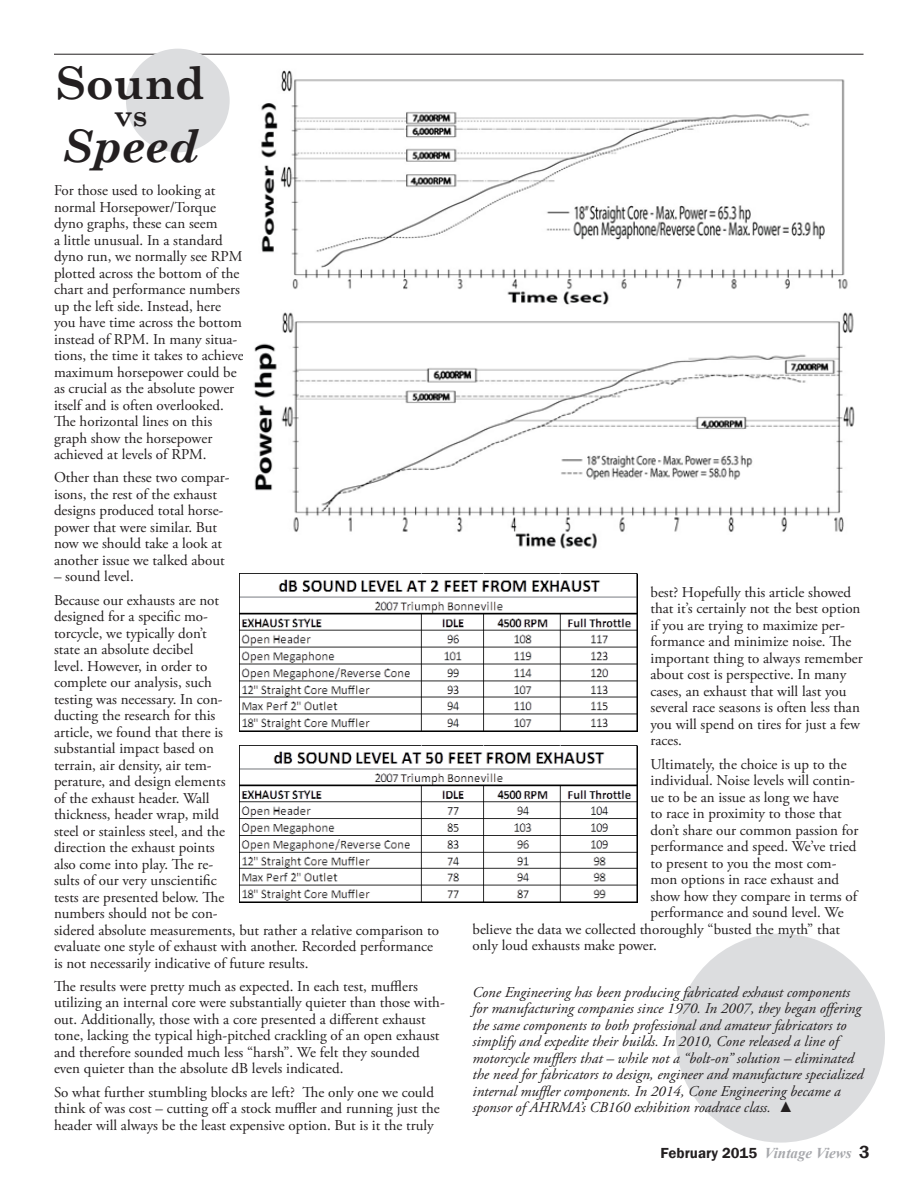
<style>
.page{position:relative;width:918px;height:1188px;background:#fff}
.page>*{position:absolute;margin:0;border:0;box-sizing:border-box;transform-origin:0 0}
.t1{font:700 45px "Century Schoolbook";color:#231f20}
.t2{font:italic 700 45px "Century Schoolbook";color:#231f20}
.t3{font:700 30px "Century Schoolbook";color:#231f20}
.t4{font:15px/16.5px "Adobe Garamond Pro";color:#231f20}
.t5{font:italic 15px/16.5px "Adobe Garamond Pro";color:#231f20}
.t6{font:600 15px "Franklin Gothic";color:#231f20}
.s1{font-family:"Times New Roman";font-style:normal}
.s2{font-family:"Times New Roman";font-weight:700;font-style:italic;color:#a8a9ad}
.s3{font-size:18px}
</style>
<div class="page">
<div style="left:676px;top:934px;width:209px;height:209px;background:#dcdddf;border-radius:50%"></div>
<hr style="left:54px;top:54px;width:810px;height:1px;background:#231f20">
<div style="left:126px;top:49px;width:104px;height:103px;background:#dcdddf;border-radius:50%"></div>
<img style="left:239px;top:574px;width:398px;height:157px">
<img style="left:239px;top:745px;width:398px;height:158px">
<img style="left:261px;top:70px;width:587px;height:235px">
<img style="left:254px;top:312px;width:601px;height:237px">
<p class="t1" style="left:56px;top:48px;width:151px">Sound</p>
<p class="t3" style="left:114px;top:92px;width:35px">vs</p>
<p class="t2" style="left:62px;top:112px;width:138px">Speed</p>
<p class="t4" style="left:54px;top:183px;width:191px">For those used to looking at normal Horsepower/Torque dyno graphs, these can seem<br>a little unusual. In a standard dyno run, we normally see RPM plotted across the bottom of the chart and performance numbers up the left side. Instead, here you have time across the bottom instead of RPM. In many situa&shy;tions, the time it takes to achieve maximum horsepower could be as crucial as the absolute power itself and is often overlooked.<br>The horizontal lines on this graph show the horsepower achieved at levels of RPM.</p>
<p class="t4" style="left:54px;top:470px;width:177px">Other than these two compar&shy;isons, the rest of the exhaust designs produced total horse&shy;power that were similar. But now we should take a look at another issue we talked about</p>
<p class="t4" style="left:54px;top:569px;width:81px">– sound level.</p>
<p class="t4" style="left:54px;top:592px;width:387px">Because our exhausts are not<br>designed for a specific mo-<br>torcycle, we typically don’t<br>state an absolute decibel<br>level. However, in order to<br>complete our analysis, such<br>testing was necessary. In con-<br>ducting the research for this<br>article, we found that there is<br>substantial impact based on<br>terrain, air density, air tem-<br>perature, and design elements<br>of the exhaust header. Wall<br>thickness, header wrap, mild<br>steel or stainless steel, and the<br>direction the exhaust points<br>also come into play. The re-<br>sults of our very unscientific<br>tests are presented below. The<br>numbers should not be con-<br>sidered absolute measurements, but rather a relative comparison to evaluate one style of exhaust with another. Recorded performance is not necessarily indicative of future results.</p>
<p class="t4" style="left:54px;top:978px;width:392px">The results were pretty much as expected. In each test, mufflers utilizing an internal core were substantially quieter than those with&shy;out. Additionally, those with a core presented a different exhaust tone, lacking the typical high-pitched crackling of an open exhaust and therefore sounded much less “harsh”. We felt they sounded even quieter than the absolute dB levels indicated.</p>
<p class="t4" style="left:54px;top:1084px;width:387px">So what further stumbling blocks are left? The only one we could think of was cost – cutting off a stock muffler and running just the header will always be the least expensive option. But is it the truly</p>
<p class="t4" style="left:651px;top:585px;width:214px">best? Hopefully this article showed that it’s certainly not the best option if you are trying to maximize per&shy;formance and minimize noise. The important thing to always remember about cost is perspective. In many cases, an exhaust that will last you several race seasons is often less than you will spend on tires for just a few races.</p>
<p class="t4" style="left:651px;top:756px;width:198px">Ultimately, the choice is up to the</p>
<p class="t4" style="left:651px;top:773px;width:206px">individual. Noise levels will contin-</p>
<p class="t4" style="left:651px;top:789px;width:190px">ue to be an issue as long we have</p>
<p class="t4" style="left:651px;top:806px;width:193px">to race in proximity to those that</p>
<p class="t4" style="left:651px;top:822px;width:209px">don’t share our common passion for</p>
<p class="t4" style="left:651px;top:839px;width:207px">performance and speed. We’ve tried</p>
<p class="t4" style="left:651px;top:855px;width:188px">to present to you the most com-</p>
<p class="t4" style="left:651px;top:872px;width:190px">mon options in race exhaust and</p>
<p class="t4" style="left:651px;top:888px;width:208px">show how they compare in terms of</p>
<p class="t4" style="left:651px;top:905px;width:195px">performance and sound level. We</p>
<p class="t4" style="left:472px;top:921px;width:369px">believe the data we collected thoroughly “busted the myth” that</p>
<p class="t4" style="left:472px;top:938px;width:186px">only loud exhausts make power.</p>
<p class="t5" style="left:472px;top:984px;width:393px">Cone Engineering has been producing fabricated exhaust components for manufacturing companies since 1970. In 2007, they began offering the same components to both professional and amateur fabricators to simplify and expedite their builds. In 2010, Cone released a line of motorcycle mufflers that – while not a “bolt-on” solution – eliminated the need for fabricators to design, engineer and manufacture specialized internal muffler components. In 2014, Cone Engineering became a sponsor of AHRMA’s CB160 exhibition roadrace class. <span class="s1">▲</span></p>
<p class="t6" style="left:660px;top:1144px;width:211px">February 2015 <span class="s2">Vintage Views</span> <span class="s3">3</span></p>
</div>
